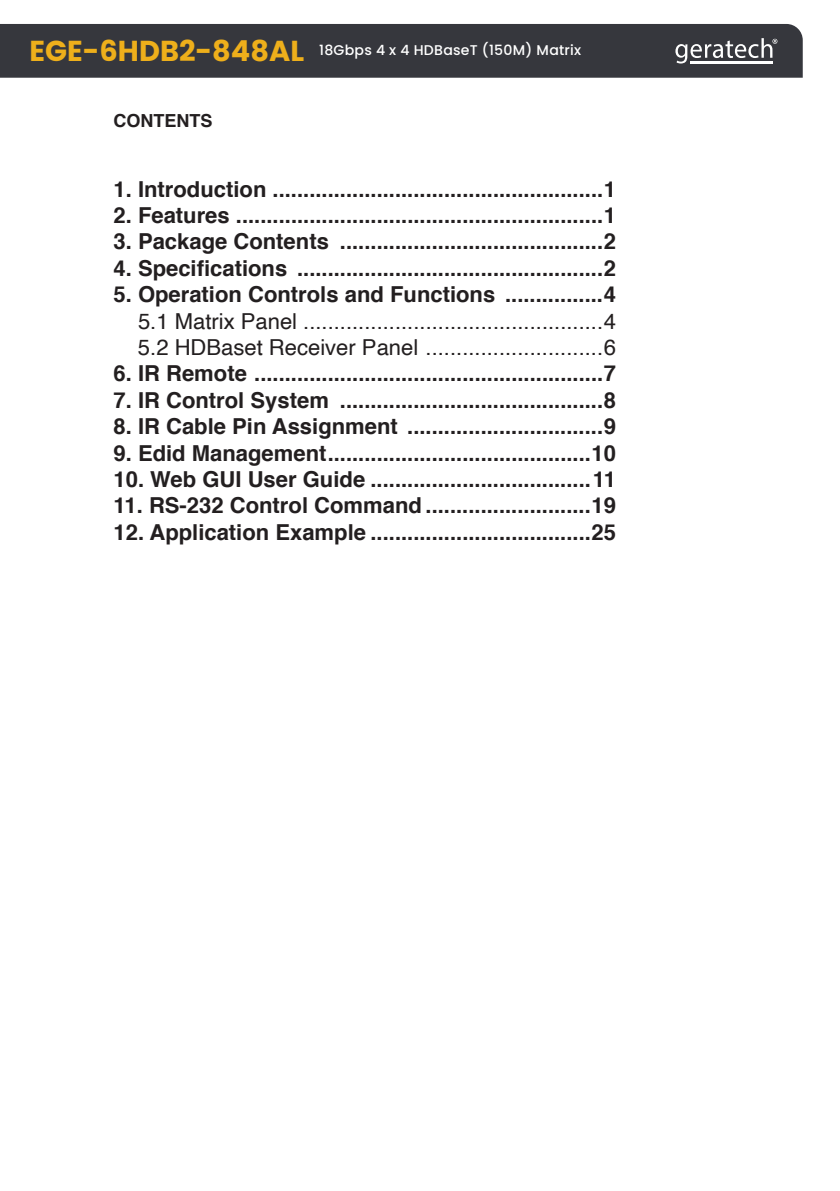
<style>
.page{position:relative;width:840px;height:1191px;background:#fff}
.page>*{position:absolute;margin:0;border:0;box-sizing:border-box;transform-origin:0 0}
.nokta{font:700 22px "Helvetica";color:#231f20}
.nokta-2{font:22px "Helvetica";color:#231f20}
.nokta-3{font:700 18px "Helvetica";color:#231f20}
.t1{font:500 14px "Poppins";letter-spacing:.015em;color:#fff}
.s1{font-weight:700;font-size:28.8px;color:#eeaf1b}
</style>
<div class="page">
<div style="left:0;top:24px;width:802px;height:54px;background:#36373d"></div>
<svg style="left:675px;top:38px;width:102px;height:25px;background:#66666b"></svg>
<hr style="left:716px;top:61px;width:28px;height:2px;background:#fff">
<hr style="left:744px;top:61px;width:27px;height:2px;background:#fff">
<hr style="left:690px;top:61px;width:26px;height:2px;background:#fff">
<p class="t1" style="left:30px;top:42px;width:553px"><span class="s1">EGE-6HDB2-848AL</span> 18Gbps 4 x 4 HDBaseT (150M) Matrix</p>
<p class="nokta-3" style="left:113px;top:106px;width:100px">CONTENTS</p>
<p class="nokta" style="left:113px;top:171px;width:503px">1. Introduction ......................................................1</p>
<p class="nokta" style="left:113px;top:197px;width:503px">2. Features ............................................................1</p>
<p class="nokta" style="left:113px;top:224px;width:503px">3. Package Contents ...........................................2</p>
<p class="nokta" style="left:113px;top:250px;width:503px">4. Specifications ..................................................2</p>
<p class="nokta" style="left:113px;top:277px;width:503px">5. Operation Controls and Functions ................4</p>
<p class="nokta-2" style="left:138px;top:304px;width:479px">5.1 Matrix Panel .................................................4</p>
<p class="nokta-2" style="left:138px;top:330px;width:479px">5.2 HDBaset Receiver Panel .............................6</p>
<p class="nokta" style="left:113px;top:356px;width:503px">6. IR Remote .........................................................7</p>
<p class="nokta" style="left:113px;top:382px;width:503px">7. IR Control System ...........................................8</p>
<p class="nokta" style="left:113px;top:409px;width:503px">8. IR Cable Pin Assignment ................................9</p>
<p class="nokta" style="left:113px;top:435px;width:503px">9. Edid Management...........................................10</p>
<p class="nokta" style="left:113px;top:461px;width:503px">10. Web GUI User Guide ....................................11</p>
<p class="nokta" style="left:113px;top:488px;width:504px">11. RS-232 Control Command ...........................19</p>
<p class="nokta" style="left:113px;top:514px;width:503px">12. Application Example ....................................25</p>
</div>
